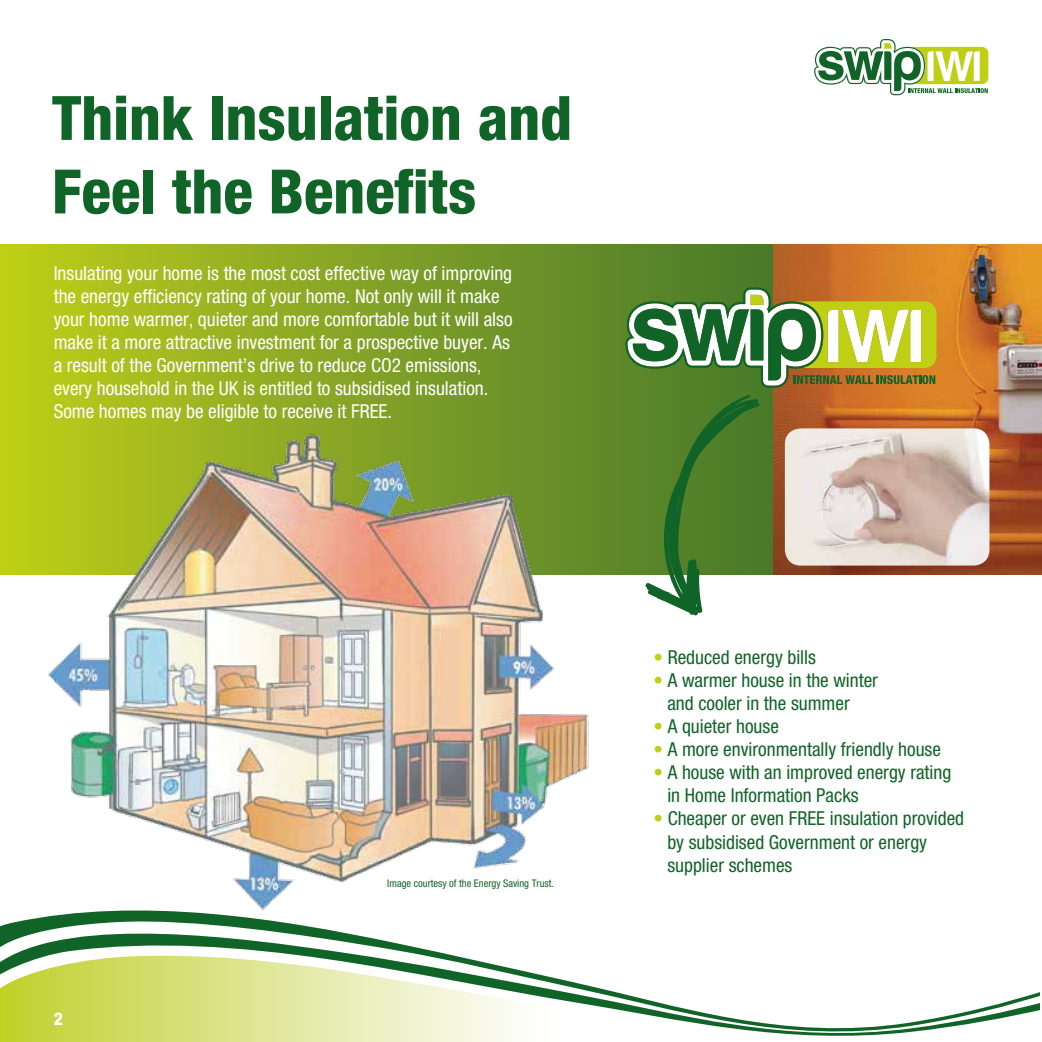
<style>
.page{position:relative;width:1042px;height:1042px;background:#fff}
.page>*{position:absolute;margin:0;border:0;box-sizing:border-box;transform-origin:0 0}
.t1{font:800 condensed 61.25px/73.5px "Helvetica Neue";color:#116428}
.t2{font:condensed 19.25px/23.1px "Helvetica Neue";color:#fff}
.t3{font:condensed 19.25px/23.1px "Helvetica Neue";color:#116428}
.t4{font:800 condensed 17.5px "Helvetica Neue";color:#fff}
.t5{font:condensed 10.5px "Helvetica Neue";color:#116428}
.s1{color:#bfcf14}
</style>
<div class="page">
<svg style="left:0;top:244px;width:774px;height:331px;background:#87a523"></svg>
<svg style="left:0;top:921px;width:323px;height:8px"></svg>
<svg style="left:0;top:929px;width:456px;height:27px"></svg>
<svg style="left:0;top:956px;width:1039px;height:86px"></svg>
<img style="left:20px;top:405px;width:594px;height:519px">
<svg style="left:814px;top:39px;width:174px;height:56px"></svg>
<img style="left:774px;top:244px;width:268px;height:331px">
<img style="left:785px;top:428px;width:204px;height:137px">
<svg style="left:625px;top:287px;width:311px;height:101px"></svg>
<svg style="left:644px;top:394px;width:116px;height:222px;background:#5f8d46"></svg>
<h1 class="t1" style="left:52px;top:80px;width:521px">Think Insulation and<br>Feel the Benefits</h1>
<p class="t2" style="left:54px;top:261px;width:460px">Insulating your home is the most cost effective way of improving the energy efficiency rating of your home. Not only will it make your home warmer, quieter and more comfortable but it will also make it a more attractive investment for a prospective buyer. As a result of the Government’s drive to reduce CO2 emissions, every household in the UK is entitled to subsidised insulation.<br>Some homes may be eligible to receive it FREE.</p>
<p class="t4" style="left:54px;top:1008px;width:11px">2</p>
<p class="t5" style="left:387px;top:877px;width:168px">Image courtesy of the Energy Saving Trust.</p>
<p class="t3" style="left:653px;top:645px;width:164px"><span class="s1">•</span> Reduced energy bills</p>
<p class="t3" style="left:667px;top:668px;width:212px;text-indent:-14px"><span class="s1">•</span> A warmer house in the winter and cooler in the summer</p>
<p class="t3" style="left:653px;top:714px;width:127px"><span class="s1">•</span> A quieter house</p>
<p class="t3" style="left:653px;top:737px;width:289px"><span class="s1">•</span> A more environmentally friendly house</p>
<p class="t3" style="left:667px;top:761px;width:285px;text-indent:-14px"><span class="s1">•</span> A house with an improved energy rating in Home Information Packs</p>
<p class="t3" style="left:667px;top:807px;width:298px;text-indent:-14px"><span class="s1">•</span> Cheaper or even FREE insulation provided by subsidised Government or energy supplier schemes</p>
</div>
